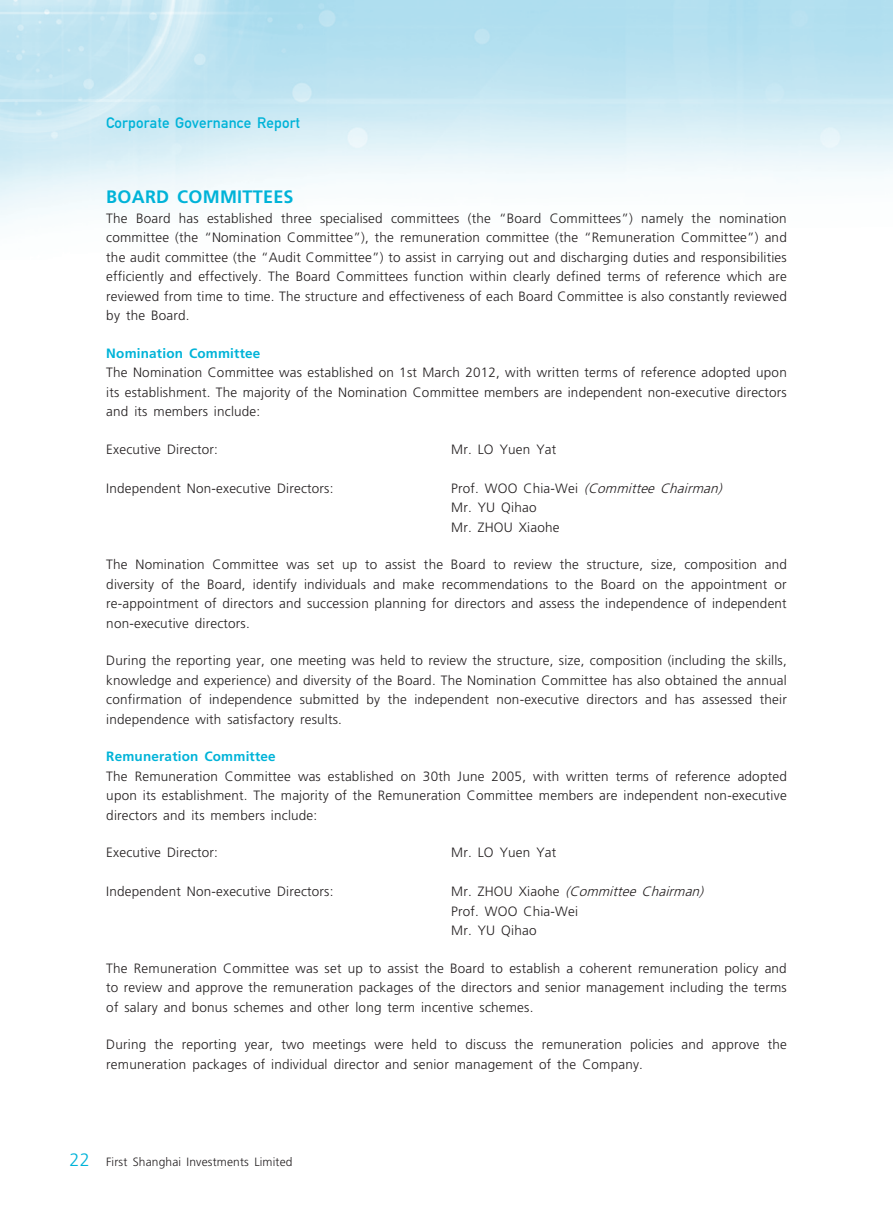
<style>
.page{position:relative;width:893px;height:1212px;background:#fff}
.page>*{position:absolute;margin:0;border:0;box-sizing:border-box;transform-origin:0 0}
._03_H1{font:700 18px "Frutiger LT Std";letter-spacing:.015em;color:#00b3d8}
.t1{font:15px "DIN Mittelschrift Std";letter-spacing:.01em;color:#00b3d8}
._11_P0{font:300 13.5px/19.5px "Frutiger LT Std";letter-spacing:.015em;color:#231f20;text-align:justify}
._15_Table_Stub{font:300 13.5px "Frutiger LT Std";letter-spacing:.015em;color:#231f20}
._15_Table_Stub-2{font:italic 300 13.5px "Frutiger LT Std";color:#231f20}
._04___H2{font:700 13.5px "Frutiger LT Std";letter-spacing:.015em;color:#00b3d8}
.t2{font:300 12px "Frutiger LT Std";letter-spacing:.015em;color:#231f20}
.s1{font-style:normal}
.s2{font-size:18px;color:#00b3d8}
</style>
<div class="page">
<p class="t1" style="left:106px;top:114px;width:195px">Corporate Governance Report</p>
<p class="_03_H1" style="left:106px;top:186px;width:189px">BOARD COMMITTEES</p>
<p class="_11_P0" style="left:106px;top:208px;width:682px">The Board has established three specialised committees (the “Board Committees”) namely the nomination committee (the “Nomination Committee”), the remuneration committee (the “Remuneration Committee”) and the audit committee (the “Audit Committee”) to assist in carrying out and discharging duties and responsibilities efficiently and effectively. The Board Committees function within clearly defined terms of reference which are reviewed from time to time. The structure and effectiveness of each Board Committee is also constantly reviewed by the Board.</p>
<p class="_04___H2" style="left:106px;top:345px;width:155px">Nomination Committee</p>
<p class="_11_P0" style="left:106px;top:363px;width:682px">The Nomination Committee was established on 1st March 2012, with written terms of reference adopted upon its establishment. The majority of the Nomination Committee members are independent non-executive directors and its members include:</p>
<p class="_15_Table_Stub" style="left:106px;top:441px;width:113px">Executive Director:</p>
<p class="_15_Table_Stub" style="left:451px;top:441px;width:107px">Mr. LO Yuen Yat</p>
<p class="_15_Table_Stub" style="left:106px;top:480px;width:229px">Independent Non-executive Directors:</p>
<p class="_15_Table_Stub-2" style="left:451px;top:480px;width:276px"><span class="s1">P r o f . W O O C h i a - W e i</span> (Committee Chairman)</p>
<p class="_15_Table_Stub" style="left:451px;top:500px;width:87px">Mr. YU Qihao</p>
<p class="_15_Table_Stub" style="left:451px;top:519px;width:110px">Mr. ZHOU Xiaohe</p>
<p class="_11_P0" style="left:106px;top:555px;width:682px">The Nomination Committee was set up to assist the Board to review the structure, size, composition and diversity of the Board, identify individuals and make recommendations to the Board on the appointment or re-appointment of directors and succession planning for directors and assess the independence of independent non-executive directors.</p>
<p class="_11_P0" style="left:106px;top:651px;width:682px">During the reporting year, one meeting was held to review the structure, size, composition (including the skills, knowledge and experience) and diversity of the Board. The Nomination Committee has also obtained the annual confirmation of independence submitted by the independent non-executive directors and has assessed their independence with satisfactory results.</p>
<p class="_04___H2" style="left:106px;top:749px;width:171px">Remuneration Committee</p>
<p class="_11_P0" style="left:106px;top:766px;width:682px">The Remuneration Committee was established on 30th June 2005, with written terms of reference adopted upon its establishment. The majority of the Remuneration Committee members are independent non-executive directors and its members include:</p>
<p class="_15_Table_Stub" style="left:106px;top:845px;width:113px">Executive Director:</p>
<p class="_15_Table_Stub" style="left:451px;top:845px;width:107px">Mr. LO Yuen Yat</p>
<p class="_15_Table_Stub" style="left:106px;top:884px;width:229px">Independent Non-executive Directors:</p>
<p class="_15_Table_Stub-2" style="left:451px;top:884px;width:258px"><span class="s1">M r . Z H O U X i a o h e</span> (Committee Chairman)</p>
<p class="_15_Table_Stub" style="left:451px;top:903px;width:128px">Prof. WOO Chia-Wei</p>
<p class="_15_Table_Stub" style="left:451px;top:923px;width:87px">Mr. YU Qihao</p>
<p class="_11_P0" style="left:106px;top:958px;width:682px">The Remuneration Committee was set up to assist the Board to establish a coherent remuneration policy and to review and approve the remuneration packages of the directors and senior management including the terms of salary and bonus schemes and other long term incentive schemes.</p>
<p class="_11_P0" style="left:106px;top:1035px;width:682px">During the reporting year, two meetings were held to discuss the remuneration policies and approve the remuneration packages of individual director and senior management of the Company.</p>
<p class="t2" style="left:69px;top:1154px;width:225px"><span class="s2">22</span> First Shanghai Investments Limited</p>
</div>
